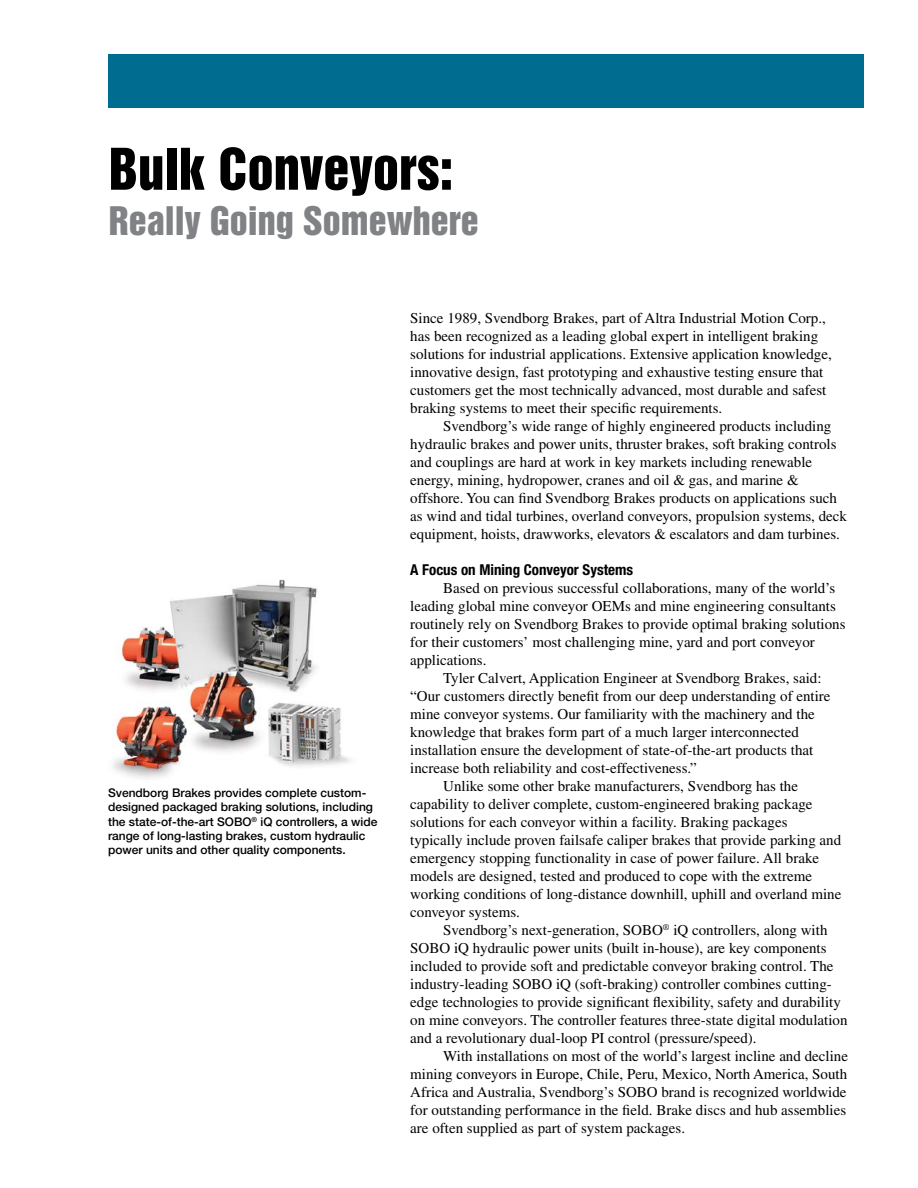
<style>
.page{position:relative;width:918px;height:1188px;background:#fff}
.page>*{position:absolute;margin:0;border:0;box-sizing:border-box;transform-origin:0 0}
.t1{font:52.5px "Helvetica Inserat LT Std";color:#000}
.t2{font:36px "Helvetica Inserat LT Std";color:#808285}
.t3{font:15px/18px "Times LT Std";color:#000}
.t4{font:700 condensed 15px "Helvetica Neue LT Std";color:#000}
.t5{font:500 12px/14.4px "Helvetica Neue LT Std";color:#000}
</style>
<div class="page">
<img style="left:113px;top:579px;width:238px;height:200px">
<div style="left:108px;top:54px;width:756px;height:54px;background:#006c8f"></div>
<p class="t1" style="left:109px;top:138px;width:346px">Bulk Conveyors:</p>
<p class="t2" style="left:109px;top:199px;width:372px">Really Going Somewhere</p>
<p class="t5" style="left:108px;top:785px;width:271px">Svendborg Brakes provides complete custom&shy;designed packaged braking solutions, including the state-of-the-art SOBO<sup>®</sup> iQ controllers, a wide range of long-lasting brakes, custom hydraulic power units and other quality components.</p>
<p class="t3" style="left:410px;top:309px;width:423px">Since 1989, Svendborg Brakes, part of Altra Industrial Motion Corp., has been recognized as a leading global expert in intelligent braking solutions for industrial applications. Extensive application knowledge, innovative design, fast prototyping and exhaustive testing ensure that customers get the most technically advanced, most durable and safest braking systems to meet their specific requirements.</p>
<p class="t3" style="left:410px;top:417px;width:438px;text-indent:33px">Svendborg’s wide range of highly engineered products including hydraulic brakes and power units, thruster brakes, soft braking controls and couplings are hard at work in key markets including renewable energy, mining, hydropower, cranes and oil &amp; gas, and marine &amp; offshore. You can find Svendborg Brakes products on applications such as wind and tidal turbines, overland conveyors, propulsion systems, deck equipment, hoists, drawworks, elevators &amp; escalators and dam turbines.</p>
<p class="t4" style="left:410px;top:561px;width:224px">A Focus on Mining Conveyor Systems</p>
<p class="t3" style="left:410px;top:579px;width:437px;text-indent:33px">Based on previous successful collaborations, many of the world’s leading global mine conveyor OEMs and mine engineering consultants routinely rely on Svendborg Brakes to provide optimal braking solutions for their customers’ most challenging mine, yard and port conveyor applications.</p>
<p class="t3" style="left:410px;top:669px;width:422px;text-indent:33px">Tyler Calvert, Application Engineer at Svendborg Brakes, said: “Our customers directly benefit from our deep understanding of entire mine conveyor systems. Our familiarity with the machinery and the knowledge that brakes form part of a much larger interconnected</p>
<p class="t3" style="left:410px;top:741px;width:405px">installation ensure the development of state-of-the-art products that increase both reliability and cost-effectiveness.”</p>
<p class="t3" style="left:410px;top:777px;width:433px;text-indent:33px">Unlike some other brake manufacturers, Svendborg has the capability to deliver complete, custom-engineered braking package solutions for each conveyor within a facility. Braking packages typically include proven failsafe caliper brakes that provide parking and emergency stopping functionality in case of power failure. All brake models are designed, tested and produced to cope with the extreme working conditions of long-distance downhill, uphill and overland mine conveyor systems.</p>
<p class="t3" style="left:410px;top:921px;width:439px;text-indent:33px">Svendborg’s next-generation, SOBO<sup>®</sup> iQ controllers, along with SOBO iQ hydraulic power units (built in-house), are key components included to provide soft and predictable conveyor braking control. The industry-leading SOBO iQ (soft-braking) controller combines cutting&shy;edge technologies to provide significant flexibility, safety and durability on mine conveyors. The controller features three-state digital modulation and a revolutionary dual-loop PI control (pressure/speed).</p>
<p class="t3" style="left:410px;top:1047px;width:439px;text-align:justify;text-indent:33px">With installations on most of the world’s largest incline and decline mining conveyors in Europe, Chile, Peru, Mexico, North America, South Africa and Australia, Svendborg’s SOBO brand is recognized worldwide for outstanding performance in the field. Brake discs and hub assemblies are often supplied as part of system packages.</p>
</div>
